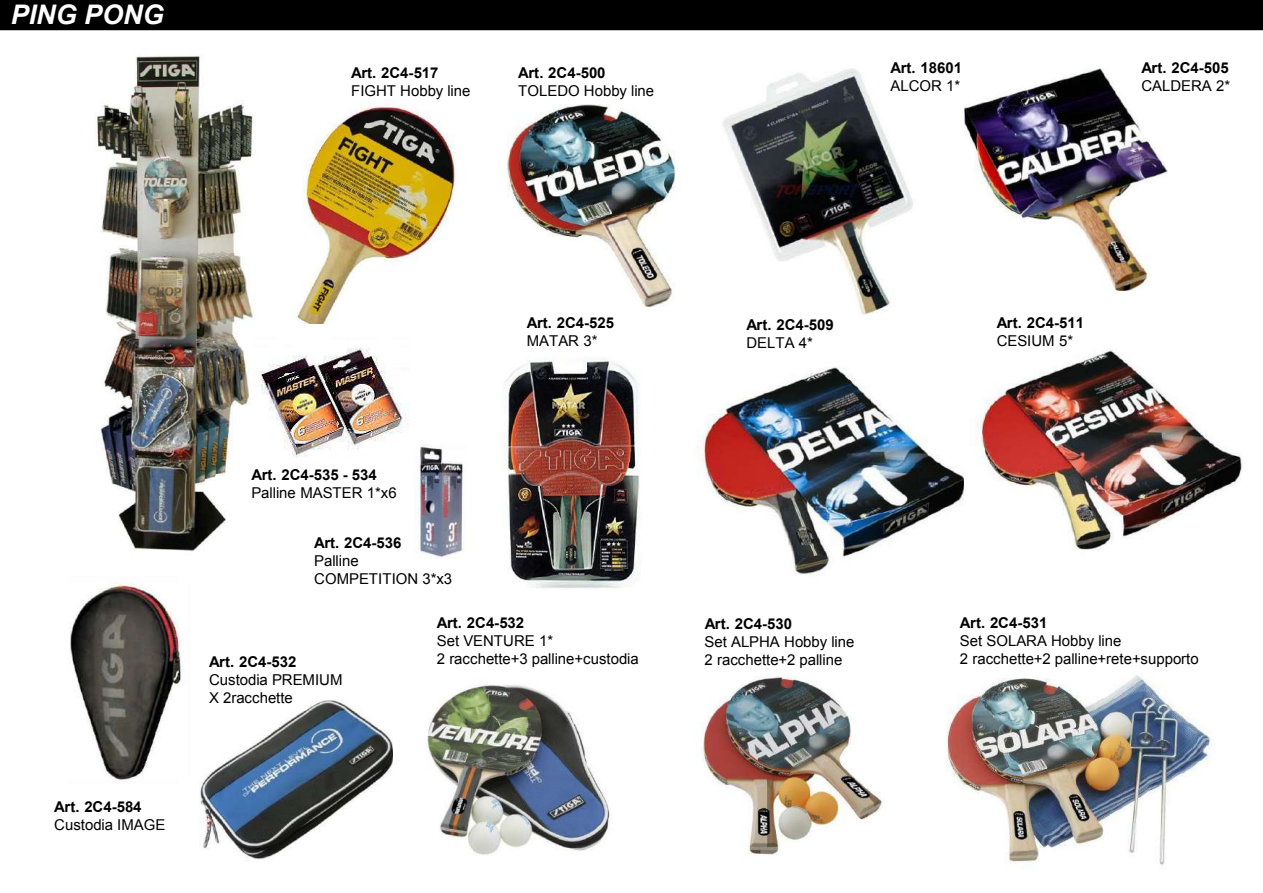
<style>
.page{position:relative;width:1263px;height:893px;background:#fff}
.page>*{position:absolute;margin:0;border:0;box-sizing:border-box;transform-origin:0 0}
.t1{font:italic 700 27px "Arial";color:#fff}
.t2{font:15px/18px "Arial";color:#000}
.t3{font:700 15px "Arial";color:#000}
</style>
<div class="page">
<img style="left:95px;top:56px;width:161px;height:496px">
<img style="left:701px;top:675px;width:181px;height:180px">
<img style="left:965px;top:69px;width:202px;height:221px">
<img style="left:697px;top:367px;width:267px;height:208px">
<img style="left:976px;top:350px;width:266px;height:200px">
<img style="left:507px;top:105px;width:167px;height:202px">
<div style="left:0;top:0;width:1263px;height:30px;background:#000"></div>
<img style="left:70px;top:582px;width:111px;height:199px">
<img style="left:723px;top:68px;width:190px;height:247px">
<img style="left:292px;top:102px;width:164px;height:222px">
<img style="left:503px;top:358px;width:137px;height:230px">
<img style="left:200px;top:700px;width:193px;height:161px">
<img style="left:946px;top:675px;width:267px;height:192px">
<img style="left:427px;top:684px;width:185px;height:171px">
<img style="left:253px;top:324px;width:156px;height:158px">
<img style="left:391px;top:444px;width:73px;height:115px">
<h1 class="t1" style="left:11px;top:0;width:154px">PING PONG</h1>
<p class="t3" style="left:351px;top:65px;width:89px">Art. 2C4-517</p>
<p class="t2" style="left:351px;top:82px;width:121px">FIGHT Hobby line</p>
<p class="t3" style="left:518px;top:65px;width:89px">Art. 2C4-500</p>
<p class="t2" style="left:518px;top:82px;width:137px">TOLEDO Hobby line</p>
<p class="t3" style="left:890px;top:59px;width:73px">Art. 18601</p>
<p class="t2" style="left:890px;top:77px;width:71px">ALCOR 1*</p>
<p class="t3" style="left:1141px;top:59px;width:89px">Art. 2C4-505</p>
<p class="t2" style="left:1141px;top:77px;width:90px">CALDERA 2*</p>
<p class="t3" style="left:527px;top:314px;width:89px">Art. 2C4-525</p>
<p class="t2" style="left:527px;top:331px;width:72px">MATAR 3*</p>
<p class="t3" style="left:54px;top:798px;width:89px">Art. 2C4-584</p>
<p class="t2" style="left:54px;top:815px;width:113px">Custodia IMAGE</p>
<p class="t3" style="left:251px;top:466px;width:127px">Art. 2C4-535 - 534</p>
<p class="t2" style="left:251px;top:484px;width:147px">Palline MASTER 1*x6</p>
<p class="t3" style="left:314px;top:534px;width:89px">Art. 2C4-536</p>
<p class="t2" style="left:314px;top:552px;width:140px">Palline<br>COMPETITION 3*x3</p>
<p class="t3" style="left:209px;top:653px;width:89px">Art. 2C4-532</p>
<p class="t2" style="left:209px;top:671px;width:135px">Custodia PREMIUM<br>X 2racchette</p>
<p class="t3" style="left:437px;top:615px;width:89px">Art. 2C4-532</p>
<p class="t2" style="left:437px;top:632px;width:203px">Set VENTURE 1*<br>2 racchette+3 palline+custodia</p>
<p class="t3" style="left:746px;top:317px;width:89px">Art. 2C4-509</p>
<p class="t2" style="left:746px;top:334px;width:68px">DELTA 4*</p>
<p class="t3" style="left:705px;top:615px;width:89px">Art. 2C4-530</p>
<p class="t2" style="left:705px;top:632px;width:151px">Set ALPHA Hobby line<br>2 racchette+2 palline</p>
<p class="t3" style="left:997px;top:314px;width:89px">Art. 2C4-511</p>
<p class="t2" style="left:997px;top:331px;width:78px">CESIUM 5*</p>
<p class="t3" style="left:960px;top:614px;width:89px">Art. 2C4-531</p>
<p class="t2" style="left:960px;top:632px;width:240px">Set SOLARA Hobby line<br>2 racchette+2 palline+rete+supporto</p>
</div>
